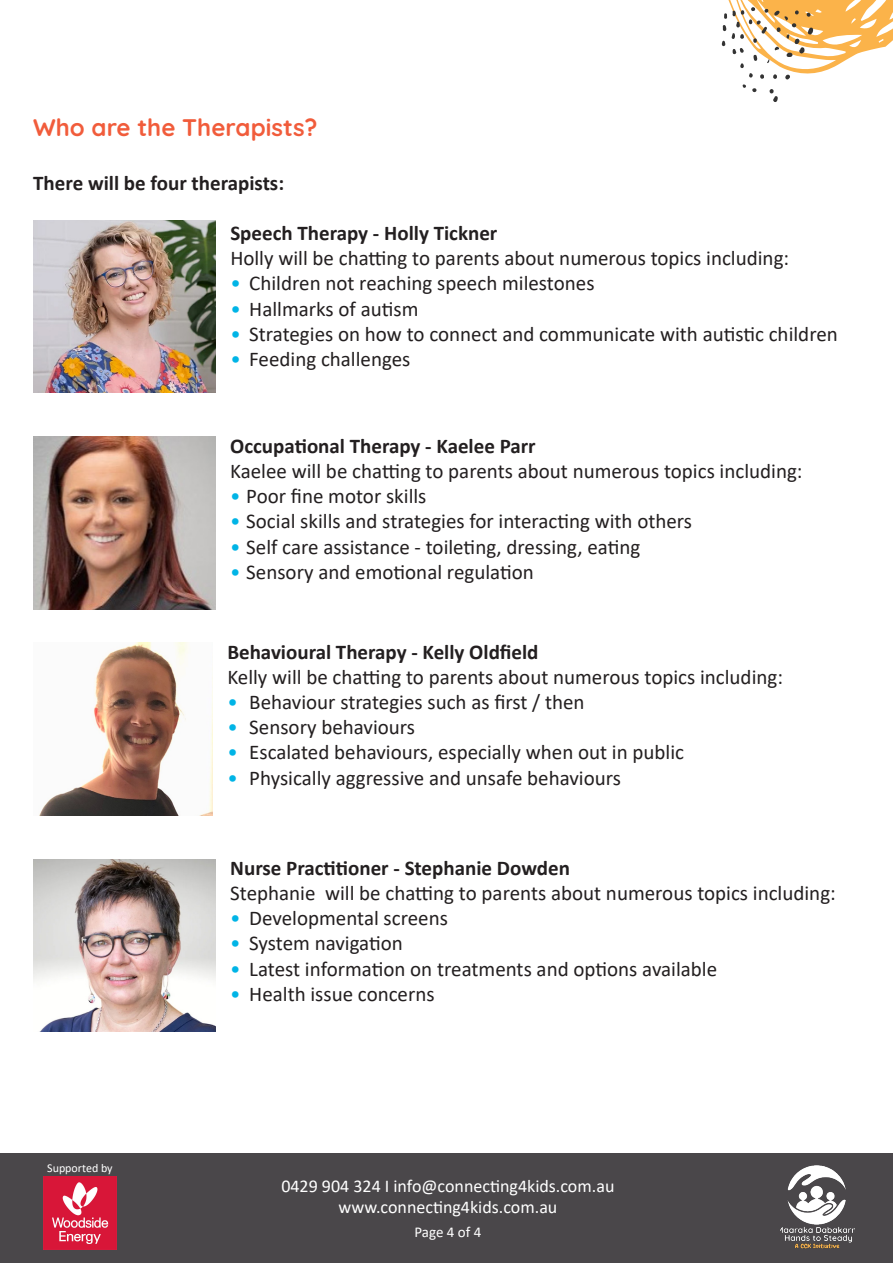
<style>
.page{position:relative;width:893px;height:1263px;background:#fff}
.page>*{position:absolute;margin:0;border:0;box-sizing:border-box;transform-origin:0 0}
.t1{font:300 24px "Quicksand";color:#f15c3b}
.t2{font:21px "Calibri";color:#231f20}
.t3{font:700 21px "Calibri";color:#231f20}
.t4{font:18px/21px "Calibri";color:#fff;text-align:center}
.t5{font:15px "Calibri";letter-spacing:-.005em;color:#fff}
.t6{font:12px "Calibri";color:#fff}
.s1{color:#00b4e6}
</style>
<div class="page">
<div style="left:0;top:1153px;width:893px;height:110px;background:#4a474a"></div>
<svg style="left:722px;top:0;width:171px;height:102px"></svg>
<img style="left:44px;top:1177px;width:73px;height:73px">
<img style="left:780px;top:1165px;width:74px;height:84px">
<img style="left:33px;top:220px;width:182px;height:172px">
<img style="left:33px;top:437px;width:182px;height:172px">
<img style="left:39px;top:643px;width:173px;height:172px">
<img style="left:33px;top:859px;width:182px;height:172px">
<p class="t1" style="left:33px;top:109px;width:286px">Who are the Therapists?</p>
<p class="t3" style="left:33px;top:168px;width:252px">There will be four therapists:</p>
<p class="t3" style="left:230px;top:218px;width:269px">Speech Therapy - Holly Tickner</p>
<p class="t2" style="left:230px;top:244px;width:560px">Holly will be chatting to parents about numerous topics including:</p>
<p class="t2" style="left:230px;top:269px;width:366px"><span class="s1">•</span> Children not reaching speech milestones</p>
<p class="t2" style="left:230px;top:294px;width:190px"><span class="s1">•</span> Hallmarks of autism</p>
<p class="t2" style="left:230px;top:319px;width:609px"><span class="s1">•</span> Strategies on how to connect and communicate with autistic children</p>
<p class="t2" style="left:230px;top:345px;width:182px"><span class="s1">•</span> Feeding challenges</p>
<p class="t3" style="left:230px;top:431px;width:307px">Occupational Therapy - Kaelee Parr</p>
<p class="t2" style="left:230px;top:456px;width:574px">Kaelee will be chatting to parents about numerous topics including:</p>
<p class="t2" style="left:230px;top:482px;width:198px"><span class="s1">•</span> Poor fine motor skills</p>
<p class="t2" style="left:230px;top:507px;width:463px"><span class="s1">•</span> Social skills and strategies for interacting with others</p>
<p class="t2" style="left:230px;top:532px;width:412px"><span class="s1">•</span> Self care assistance - toileting, dressing, eating</p>
<p class="t2" style="left:230px;top:557px;width:305px"><span class="s1">•</span> Sensory and emotional regulation</p>
<p class="t3" style="left:227px;top:637px;width:313px">Behavioural Therapy - Kelly Oldfield</p>
<p class="t2" style="left:227px;top:662px;width:557px">Kelly will be chatting to parents about numerous topics including:</p>
<p class="t2" style="left:227px;top:687px;width:359px"><span class="s1">•</span> Behaviour strategies such as first / then</p>
<p class="t2" style="left:227px;top:713px;width:189px"><span class="s1">•</span> Sensory behaviours</p>
<p class="t2" style="left:227px;top:738px;width:458px"><span class="s1">•</span> Escalated behaviours, especially when out in public</p>
<p class="t2" style="left:227px;top:763px;width:395px"><span class="s1">•</span> Physically aggressive and unsafe behaviours</p>
<p class="t6" style="left:47px;top:1159px;width:67px">Supported by</p>
<p class="t3" style="left:230px;top:853px;width:341px">Nurse Practitioner - Stephanie Dowden</p>
<p class="t2" style="left:230px;top:878px;width:607px">Stephanie will be chatting to parents about numerous topics including:</p>
<p class="t2" style="left:230px;top:904px;width:219px"><span class="s1">•</span> Developmental screens</p>
<p class="t2" style="left:230px;top:929px;width:174px"><span class="s1">•</span> System navigation</p>
<p class="t2" style="left:230px;top:954px;width:488px"><span class="s1">•</span> Latest information on treatments and options available</p>
<p class="t2" style="left:230px;top:979px;width:206px"><span class="s1">•</span> Health issue concerns</p>
<p class="t4" style="left:281px;top:1175px;width:335px">0429 904 324 I info@connecting4kids.com.au www.connecting4kids.com.au</p>
<p class="t5" style="left:414px;top:1222px;width:68px">Page 4 of 4</p>
</div>
